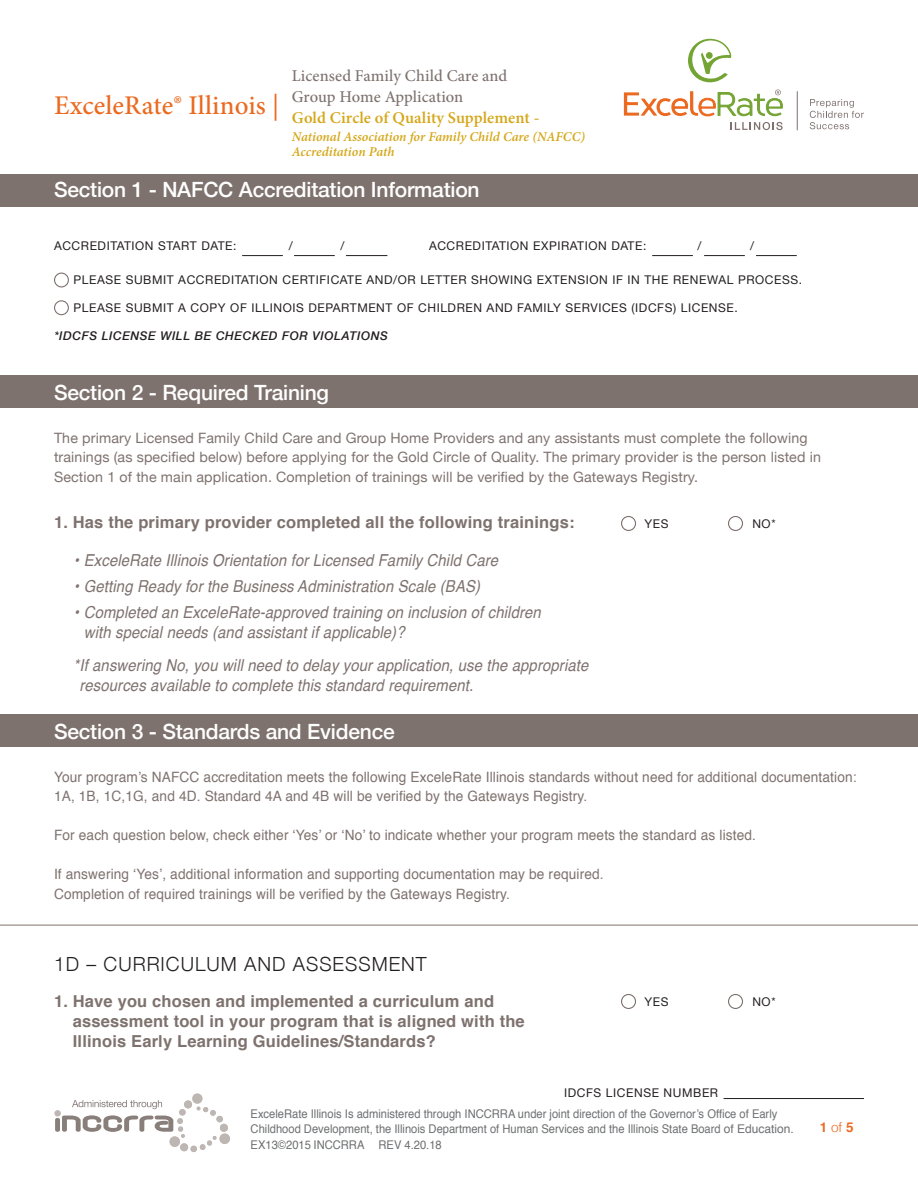
<style>
.page{position:relative;width:918px;height:1188px;background:#fff}
.page>*{position:absolute;margin:0;border:0;box-sizing:border-box;transform-origin:0 0}
.t1{font:500 27px "Minion Pro";letter-spacing:.005em;color:#eb6a20}
.t2{font:500 21px "Helvetica Neue";letter-spacing:-.01em;color:#fff}
.t3{font:300 19.5px "Helvetica Neue";letter-spacing:.05em;color:#231f20}
.t4{font:italic 16.5px/19.8px "Helvetica";letter-spacing:.01em;color:#7e726e;scale:.9 1}
.t5{font:700 16.5px/19.8px "Helvetica";letter-spacing:.01em;color:#7e726e}
.t6{font:500 16.5px/21px "Minion Pro";color:#7e726e}
.t7{font:600 16.5px "Minion Pro";letter-spacing:.005em;color:#d5a719}
.t8{font:14.25px/19.5px "Helvetica";letter-spacing:.01em;color:#7e726e;scale:.96 1}
.t9{font:14.25px/19.5px "Helvetica Neue";letter-spacing:.01em;color:#7e726e}
.t10{font:italic 600 13.5px/15px "Minion Pro";color:#d5a719}
.t11{font:700 13.5px "Helvetica";color:#eb6a20}
.t12{font:12px "Helvetica Neue";letter-spacing:.05em;color:#231f20}
.t13{font:12px/15px "Helvetica";color:#6d6f71;scale:.93 1}
.t14{font:italic 500 12px "Helvetica Neue";letter-spacing:.05em;color:#231f20}
.s1{font-weight:400}
.s2{font-weight:300}
</style>
<div class="page">
<svg style="left:810px;top:99px;width:54px;height:30px"></svg>
<hr style="left:797px;top:91px;width:1px;height:39px;background:#7e726e">
<svg style="left:688px;top:39px;width:43px;height:43px"></svg>
<svg style="left:624px;top:90px;width:159px;height:40px"></svg>
<div style="left:192px;top:1093px;width:11px;height:11px;background:#bdb6b3;border-radius:50%"></div>
<svg style="left:54px;top:1100px;width:176px;height:52px"></svg>
<hr style="left:724px;top:1098px;width:140px;height:1px;background:#231f20">
<div style="left:728px;top:516px;width:15px;height:15px;border:1px solid #7e726e;border-radius:50%"></div>
<div style="left:621px;top:516px;width:15px;height:15px;border:1px solid #7e726e;border-radius:50%"></div>
<hr style="left:0;top:925px;width:918px;height:1px;background:#7e726e">
<div style="left:54px;top:273px;width:15px;height:14px;border:1px solid #7e726e;border-radius:50%"></div>
<div style="left:54px;top:300px;width:15px;height:15px;border:1px solid #7e726e;border-radius:50%"></div>
<div style="left:0;top:174px;width:918px;height:32px;background:#7e726e"></div>
<div style="left:0;top:376px;width:918px;height:32px;background:#7e726e"></div>
<div style="left:0;top:714px;width:918px;height:33px;background:#7e726e"></div>
<div style="left:728px;top:994px;width:15px;height:15px;border:1px solid #7e726e;border-radius:50%"></div>
<div style="left:621px;top:994px;width:15px;height:15px;border:1px solid #7e726e;border-radius:50%"></div>
<hr style="left:242px;top:255px;width:41px;height:1px;background:#231f20">
<hr style="left:294px;top:255px;width:41px;height:1px;background:#231f20">
<hr style="left:346px;top:255px;width:41px;height:1px;background:#231f20">
<hr style="left:652px;top:255px;width:41px;height:1px;background:#231f20">
<hr style="left:704px;top:255px;width:41px;height:1px;background:#231f20">
<hr style="left:756px;top:255px;width:41px;height:1px;background:#231f20">
<h1 class="t1" style="left:54px;top:87px;width:227px">ExceleRate® Illinois <span class="s1">|</span></h1>
<p class="t6" style="left:292px;top:65px;width:217px">Licensed Family Child Care and<br>Group Home Application</p>
<p class="t7" style="left:292px;top:106px;width:249px">Gold Circle of Quality Supplement -</p>
<p class="t10" style="left:292px;top:129px;width:295px">National Association for Family Child Care (NAFCC)<br>Accreditation Path</p>
<p class="t2" style="left:54px;top:173px;width:427px">Section 1 - NAFCC Accreditation Information</p>
<p class="t12" style="left:54px;top:237px;width:184px">ACCREDITATION START DATE:</p>
<p class="t12" style="left:289px;top:237px;width:5px">/</p>
<p class="t12" style="left:340px;top:237px;width:5px">/</p>
<p class="t12" style="left:429px;top:237px;width:219px">ACCREDITATION EXPIRATION DATE:</p>
<p class="t12" style="left:698px;top:237px;width:5px">/</p>
<p class="t12" style="left:750px;top:237px;width:5px">/</p>
<p class="t12" style="left:73px;top:272px;width:730px">PLEASE SUBMIT ACCREDITATION CERTIFICATE AND/OR LETTER SHOWING EXTENSION IF IN THE RENEWAL PROCESS.</p>
<p class="t12" style="left:73px;top:299px;width:666px">PLEASE SUBMIT A COPY OF ILLINOIS DEPARTMENT OF CHILDREN AND FAMILY SERVICES (IDCFS) LICENSE.</p>
<p class="t14" style="left:54px;top:325px;width:335px">*IDCFS LICENSE WILL BE CHECKED FOR VIOLATIONS</p>
<p class="t2" style="left:54px;top:376px;width:277px">Section 2 - Required Training</p>
<p class="t9" style="left:54px;top:429px;width:769px">The primary Licensed Family Child Care and Group Home Providers and any assistants must complete the following trainings (as specified below) before applying for the Gold Circle of Quality. The primary provider is the person listed in<br>Section 1 of the main application. Completion of trainings will be verified by the Gateways Registry.</p>
<p class="t5" style="left:54px;top:513px;width:522px">1. Has the primary provider completed all the following trainings:</p>
<p class="t4" style="left:74px;top:551px;width:472px">• ExceleRate Illinois Orientation for Licensed Family Child Care</p>
<p class="t4" style="left:74px;top:577px;width:452px">• Getting Ready for the Business Administration Scale (BAS)</p>
<p class="t4" style="left:84px;top:602px;width:509px;text-indent:-10px">• Completed an ExceleRate-approved training on inclusion of children with special needs (and assistant if applicable)?</p>
<p class="t4" style="left:79px;top:656px;width:567px;text-indent:-6px">*If answering No, you will need to delay your application, use the appropriate resources available to complete this standard requirement.</p>
<p class="t12" style="left:644px;top:515px;width:26px">YES</p>
<p class="t12" style="left:752px;top:515px;width:25px">NO*</p>
<p class="t2" style="left:54px;top:715px;width:342px">Section 3 - Standards and Evidence</p>
<p class="t8" style="left:54px;top:768px;width:838px">Your program’s NAFCC accreditation meets the following ExceleRate Illinois standards without need for additional documentation:<br>1A, 1B, 1C,1G, and 4D. Standard 4A and 4B will be verified by the Gateways Registry.</p>
<p class="t8" style="left:54px;top:826px;width:733px">For each question below, check either ‘Yes’ or ‘No’ to indicate whether your program meets the standard as listed.</p>
<p class="t8" style="left:54px;top:865px;width:574px">If answering ‘Yes’, additional information and supporting documentation may be required.</p>
<p class="t8" style="left:54px;top:885px;width:477px">Completion of required trainings will be verified by the Gateways Registry.</p>
<p class="t3" style="left:54px;top:948px;width:374px">1D – CURRICULUM AND ASSESSMENT</p>
<p class="t5" style="left:73px;top:992px;width:453px;text-indent:-19px">1. Have you chosen and implemented a curriculum and assessment tool in your program that is aligned with the<br>Illinois Early Learning Guidelines/Standards?</p>
<p class="t12" style="left:644px;top:993px;width:26px">YES</p>
<p class="t12" style="left:752px;top:993px;width:25px">NO*</p>
<p class="t12" style="left:564px;top:1084px;width:156px">IDCFS LICENSE NUMBER</p>
<p class="t13" style="left:251px;top:1107px;width:586px">ExceleRate Illinois Is administered through INCCRRA under joint direction of the Governor’s Office of Early<br>Childhood Development, the Illinois Department of Human Services and the Illinois State Board of Education.</p>
<p class="t13" style="left:251px;top:1138px;width:124px">EX13©2015 INCCRRA</p>
<p class="t13" style="left:379px;top:1138px;width:70px">REV 4.20.18</p>
<p class="t11" style="left:820px;top:1116px;width:35px">1<span class="s2">of</span>5</p>
</div>
